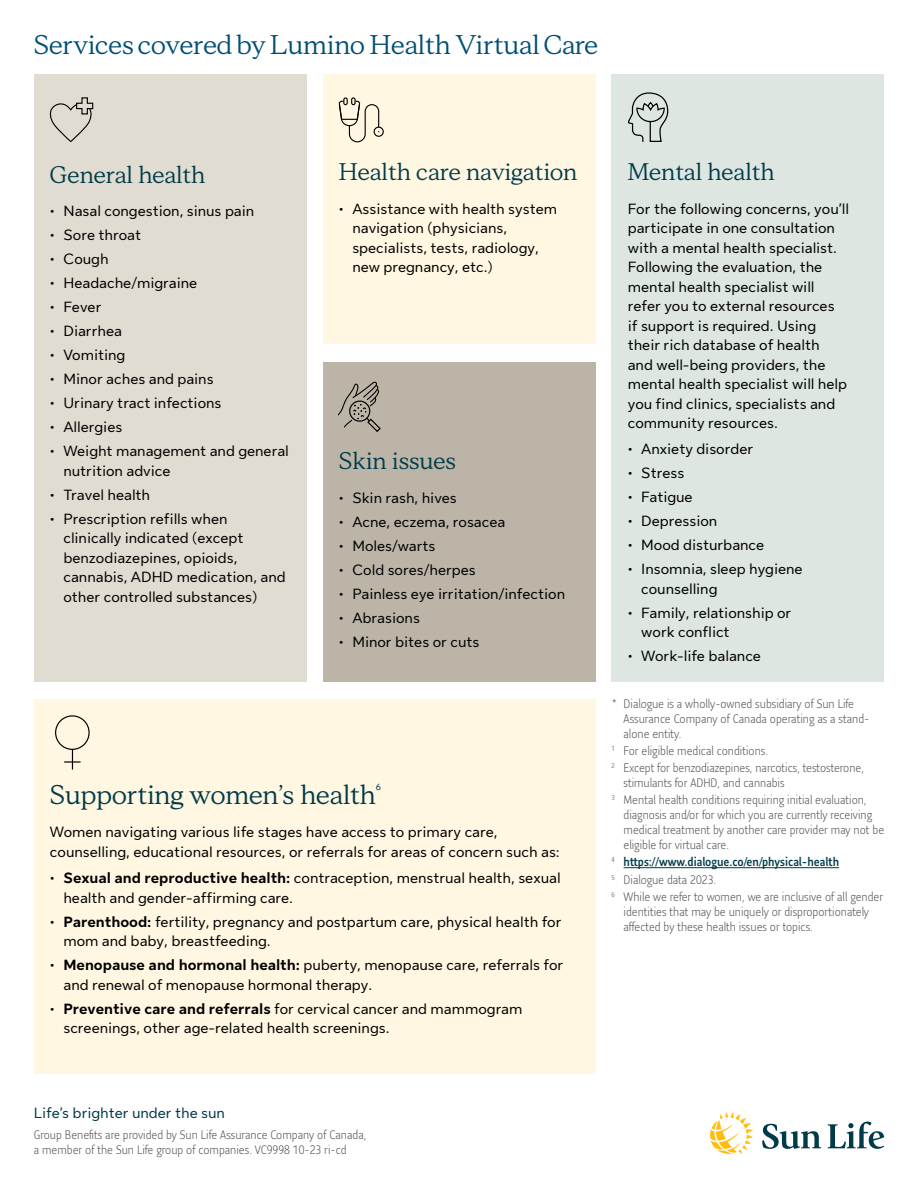
<style>
.page{position:relative;width:918px;height:1188px;background:#fff}
.page>*{position:absolute;margin:0;border:0;box-sizing:border-box;transform-origin:0 0}
.P_-_Subhead_1{font:27px "Sun Life New Display";color:#004f73}
.P_-_Subhead_1-2{font:27px "Sun Life New Display";color:#003b49}
.P_-_Subhead_1-3{font:24px "Sun Life New Display";color:#003b49}
.P_-_Body{font:15px/19.5px "Sun Life New Text";color:#000}
.P_-_Tagline{font:15px "Sun Life New Text";color:#003b49}
.P_-_Disclosure{font:300 12px/15px "Sun Life Sans Condensed";color:#58595b}
.P_-_Disclosure-2{font:500 12px "Sun Life Sans Condensed";color:#003b49}
.P_-_Subhead_1-4{font:9px "Sun Life New Text";color:#003b49}
.s1{font-weight:700}
</style>
<div class="page">
<div style="left:323px;top:362px;width:272px;height:319px;background:#bcb5a7"></div>
<div style="left:323px;top:74px;width:272px;height:269px;background:#fff7e1"></div>
<div style="left:34px;top:74px;width:272px;height:607px;background:#e1dcd1"></div>
<div style="left:612px;top:74px;width:272px;height:607px;background:#dee6e1"></div>
<svg style="left:339px;top:382px;width:42px;height:50px"></svg>
<div style="left:374px;top:127px;width:10px;height:10px;border:1px solid #000;border-radius:50%"></div>
<div style="left:343px;top:97px;width:5px;height:8px;border:1px solid #000;border-radius:2px"></div>
<div style="left:351px;top:97px;width:5px;height:8px;border:1px solid #000;border-radius:2px"></div>
<svg style="left:339px;top:100px;width:41px;height:43px"></svg>
<svg style="left:628px;top:92px;width:41px;height:50px"></svg>
<svg style="left:49px;top:97px;width:45px;height:46px"></svg>
<div style="left:34px;top:699px;width:561px;height:375px;background:#fff7e1"></div>
<div style="left:55px;top:715px;width:35px;height:35px;border:1px solid #000;border-radius:50%"></div>
<svg style="left:65px;top:749px;width:15px;height:20px"></svg>
<hr style="left:624px;top:867px;width:215px;height:1px;background:#003b49">
<svg style="left:762px;top:1124px;width:59px;height:25px"></svg>
<svg style="left:828px;top:1122px;width:56px;height:27px"></svg>
<svg style="left:710px;top:1112px;width:43px;height:42px"></svg>
<p class="P_-_Subhead_1" style="left:34px;top:26px;width:566px">Services covered by Lumino Health Virtual Care</p>
<p class="P_-_Subhead_1-3" style="left:50px;top:158px;width:157px">General health</p>
<p class="P_-_Body" style="left:50px;top:200px;width:206px">• Nasal congestion, sinus pain</p>
<p class="P_-_Body" style="left:50px;top:224px;width:93px">• Sore throat</p>
<p class="P_-_Body" style="left:50px;top:248px;width:60px">• Cough</p>
<p class="P_-_Body" style="left:50px;top:272px;width:149px">• Headache/migraine</p>
<p class="P_-_Body" style="left:50px;top:296px;width:53px">• Fever</p>
<p class="P_-_Body" style="left:50px;top:320px;width:74px">• Diarrhea</p>
<p class="P_-_Body" style="left:50px;top:344px;width:77px">• Vomiting</p>
<p class="P_-_Body" style="left:50px;top:368px;width:165px">• Minor aches and pains</p>
<p class="P_-_Body" style="left:50px;top:392px;width:173px">• Urinary tract infections</p>
<p class="P_-_Body" style="left:50px;top:416px;width:74px">• Allergies</p>
<p class="P_-_Body" style="left:63px;top:440px;width:227px;text-indent:-14px">• Weight management and general nutrition advice</p>
<p class="P_-_Body" style="left:50px;top:484px;width:102px">• Travel health</p>
<p class="P_-_Body" style="left:63px;top:508px;width:224px;text-indent:-14px">• Prescription refills when clinically indicated (except benzodiazepines, opioids, cannabis, ADHD medication, and other controlled substances)</p>
<p class="P_-_Subhead_1-3" style="left:339px;top:156px;width:240px">Health care navigation</p>
<p class="P_-_Body" style="left:352px;top:198px;width:206px;text-indent:-14px">• Assistance with health system navigation (physicians, specialists, tests, radiology, new pregnancy, etc.)</p>
<p class="P_-_Subhead_1-3" style="left:339px;top:445px;width:118px">Skin issues</p>
<p class="P_-_Body" style="left:339px;top:487px;width:120px">• Skin rash, hives</p>
<p class="P_-_Body" style="left:339px;top:511px;width:168px">• Acne, eczema, rosacea</p>
<p class="P_-_Body" style="left:339px;top:535px;width:98px">• Moles/warts</p>
<p class="P_-_Body" style="left:339px;top:559px;width:139px">• Cold sores/herpes</p>
<p class="P_-_Body" style="left:339px;top:583px;width:228px">• Painless eye irritation/infection</p>
<p class="P_-_Body" style="left:339px;top:607px;width:83px">• Abrasions</p>
<p class="P_-_Body" style="left:339px;top:631px;width:142px">• Minor bites or cuts</p>
<p class="P_-_Subhead_1-2" style="left:50px;top:776px;width:327px">Supporting women’s health</p>
<p class="P_-_Subhead_1-4" style="left:376px;top:781px;width:7px">6</p>
<p class="P_-_Body" style="left:50px;top:822px;width:511px">Women navigating various life stages have access to primary care, counselling, educational resources, or referrals for areas of concern such as:</p>
<p class="P_-_Body" style="left:63px;top:867px;width:499px;text-indent:-14px">• <span class="s1">Sexual and reproductive health:</span> contraception, menstrual health, sexual health and gender-affirming care.</p>
<p class="P_-_Body" style="left:63px;top:911px;width:500px;text-indent:-14px">• <span class="s1">Parenthood:</span> fertility, pregnancy and postpartum care, physical health for mom and baby, breastfeeding.</p>
<p class="P_-_Body" style="left:63px;top:954px;width:501px;text-indent:-14px">• <span class="s1">Menopause and hormonal health:</span> puberty, menopause care, referrals for and renewal of menopause hormonal therapy.</p>
<p class="P_-_Body" style="left:63px;top:998px;width:461px;text-indent:-14px">• <span class="s1">Preventive care and referrals</span> for cervical cancer and mammogram screenings, other age-related health screenings.</p>
<p class="P_-_Tagline" style="left:34px;top:1102px;width:193px">Life’s brighter under the sun</p>
<p class="P_-_Disclosure" style="left:34px;top:1127px;width:334px">Group Benefits are provided by Sun Life Assurance Company of Canada, a member of the Sun Life group of companies. VC9998 10-23 ri-cd</p>
<p class="P_-_Subhead_1-3" style="left:628px;top:156px;width:148px">Mental health</p>
<p class="P_-_Body" style="left:628px;top:198px;width:223px">For the following concerns, you’ll participate in one consultation with a mental health specialist.<br>Following the evaluation, the mental health specialist will refer you to external resources<br>if support is required. Using their rich database of health<br>and well-being providers, the mental health specialist will help you find clinics, specialists and community resources.</p>
<p class="P_-_Body" style="left:628px;top:439px;width:127px">• Anxiety disorder</p>
<p class="P_-_Body" style="left:628px;top:463px;width:58px">• Stress</p>
<p class="P_-_Body" style="left:628px;top:487px;width:66px">• Fatigue</p>
<p class="P_-_Body" style="left:628px;top:511px;width:91px">• Depression</p>
<p class="P_-_Body" style="left:628px;top:535px;width:138px">• Mood disturbance</p>
<p class="P_-_Body" style="left:641px;top:559px;width:163px;text-indent:-14px">• Insomnia, sleep hygiene counselling</p>
<p class="P_-_Body" style="left:641px;top:602px;width:152px;text-indent:-14px">• Family, relationship or work conflict</p>
<p class="P_-_Body" style="left:628px;top:646px;width:135px">• Work-life balance</p>
<p class="P_-_Disclosure" style="left:624px;top:696px;width:247px;text-indent:-12px">* Dialogue is a wholly-owned subsidiary of Sun Life<br>Assurance Company of Canada operating as a stand&shy;alone entity.</p>
<p class="P_-_Disclosure" style="left:612px;top:743px;width:158px"><sup>1</sup> For eligible medical conditions.</p>
<p class="P_-_Disclosure" style="left:624px;top:760px;width:242px;text-indent:-12px"><sup>2</sup> Except for benzodiazepines, narcotics, testosterone, stimulants for ADHD, and cannabis</p>
<p class="P_-_Disclosure" style="left:624px;top:792px;width:262px;text-indent:-12px"><sup>3</sup> Mental health conditions requiring initial evaluation, diagnosis and/or for which you are currently receiving medical treatment by another care provider may not be eligible for virtual care.</p>
<p class="P_-_Disclosure-2" style="left:612px;top:854px;width:229px"><sup>4</sup> https://www.dialogue.co/en/physical-health</p>
<p class="P_-_Disclosure" style="left:612px;top:872px;width:106px"><sup>5</sup> Dialogue data 2023.</p>
<p class="P_-_Disclosure" style="left:624px;top:889px;width:261px;text-indent:-12px"><sup>6</sup> While we refer to women, we are inclusive of all gender identities that may be uniquely or disproportionately affected by these health issues or topics.</p>
</div>
